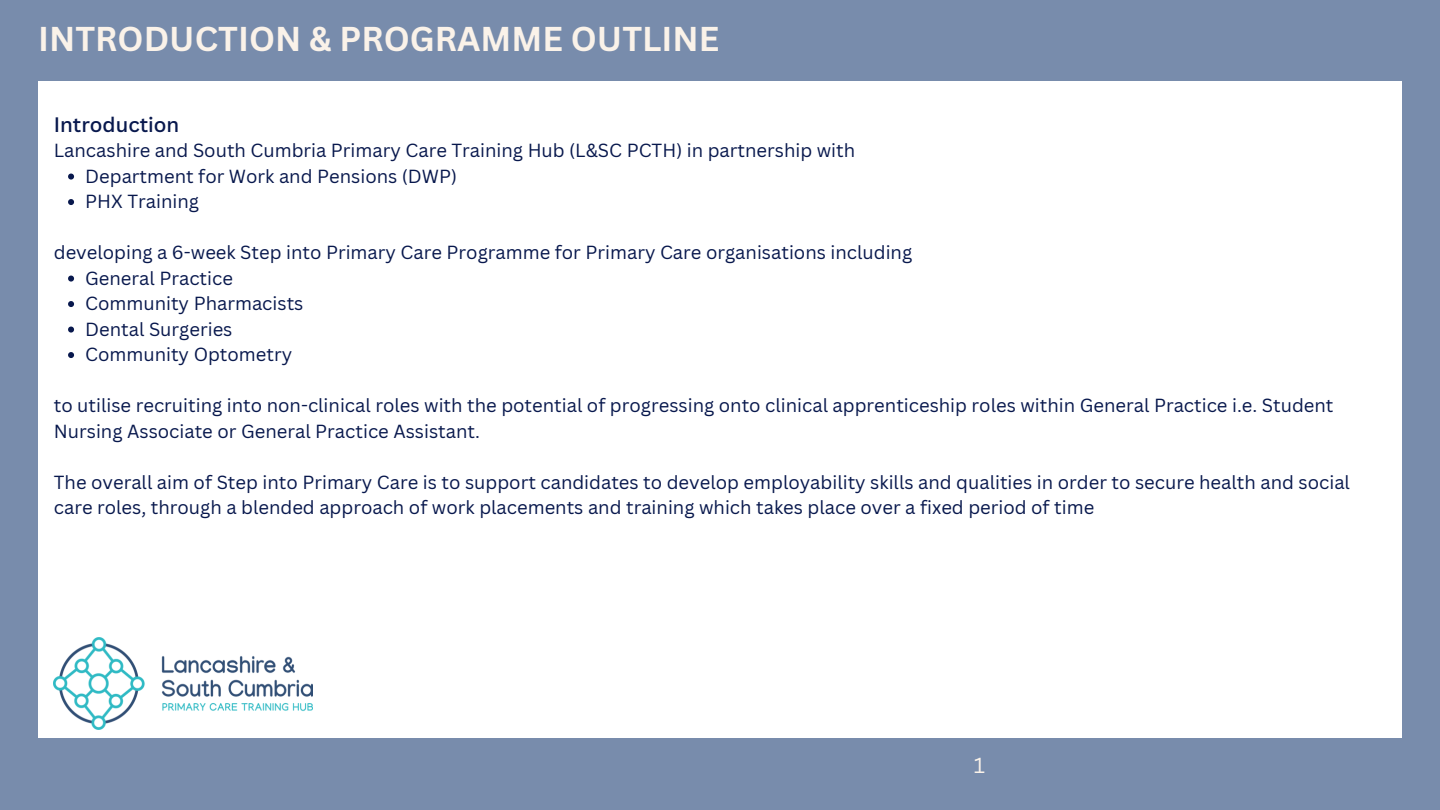
<style>
.page{position:relative;width:1440px;height:810px;background:#788cac}
.page>*{position:absolute;margin:0;border:0;box-sizing:border-box;transform-origin:0 0}
.t1{font:700 33.5px "Canva Sans";color:#faf2e9}
.t2{font:21.2px "Canva Sans";color:#faf2e9}
.t3{font:500 20.4px "Canva Sans";color:#08184d}
.t4{font:18.5px/25.5px "Canva Sans";color:#08184d}
</style>
<div class="page">
<div style="left:38px;top:81px;width:1364px;height:656px;background:#fff"></div>
<svg style="left:68px;top:174px;width:6px;height:6px"></svg>
<svg style="left:68px;top:199px;width:6px;height:6px"></svg>
<svg style="left:68px;top:276px;width:6px;height:6px"></svg>
<svg style="left:68px;top:301px;width:6px;height:6px"></svg>
<svg style="left:68px;top:327px;width:6px;height:6px"></svg>
<svg style="left:68px;top:352px;width:6px;height:6px"></svg>
<img style="left:54px;top:638px;width:259px;height:91px">
<p class="t1" style="left:38px;top:15px;width:683px">INTRODUCTION &amp; PROGRAMME OUTLINE</p>
<h1 class="t3" style="left:54px;top:110px;width:127px">Introduction</h1>
<p class="t4" style="left:54px;top:137px;width:803px">Lancashire and South Cumbria Primary Care Training Hub (L&amp;SC PCTH) in partnership with</p>
<p class="t4" style="left:85px;top:163px;width:373px">Department for Work and Pensions (DWP)</p>
<p class="t4" style="left:85px;top:188px;width:115px">PHX Training</p>
<p class="t4" style="left:54px;top:239px;width:860px">developing a 6-week Step into Primary Care Programme for Primary Care organisations including</p>
<p class="t4" style="left:85px;top:265px;width:149px">General Practice</p>
<p class="t4" style="left:85px;top:290px;width:220px">Community Pharmacists</p>
<p class="t4" style="left:85px;top:316px;width:149px">Dental Surgeries</p>
<p class="t4" style="left:85px;top:341px;width:209px">Community Optometry</p>
<p class="t4" style="left:54px;top:392px;width:1281px">to utilise recruiting into non-clinical roles with the potential of progressing onto clinical apprenticeship roles within General Practice i.e. Student<br>Nursing Associate or General Practice Assistant.</p>
<p class="t4" style="left:54px;top:469px;width:1298px">The overall aim of Step into Primary Care is to support candidates to develop employability skills and qualities in order to secure health and social care roles, through a blended approach of work placements and training which takes place over a fixed period of time</p>
<p class="t2" style="left:974px;top:750px;width:13px">1</p>
</div>
